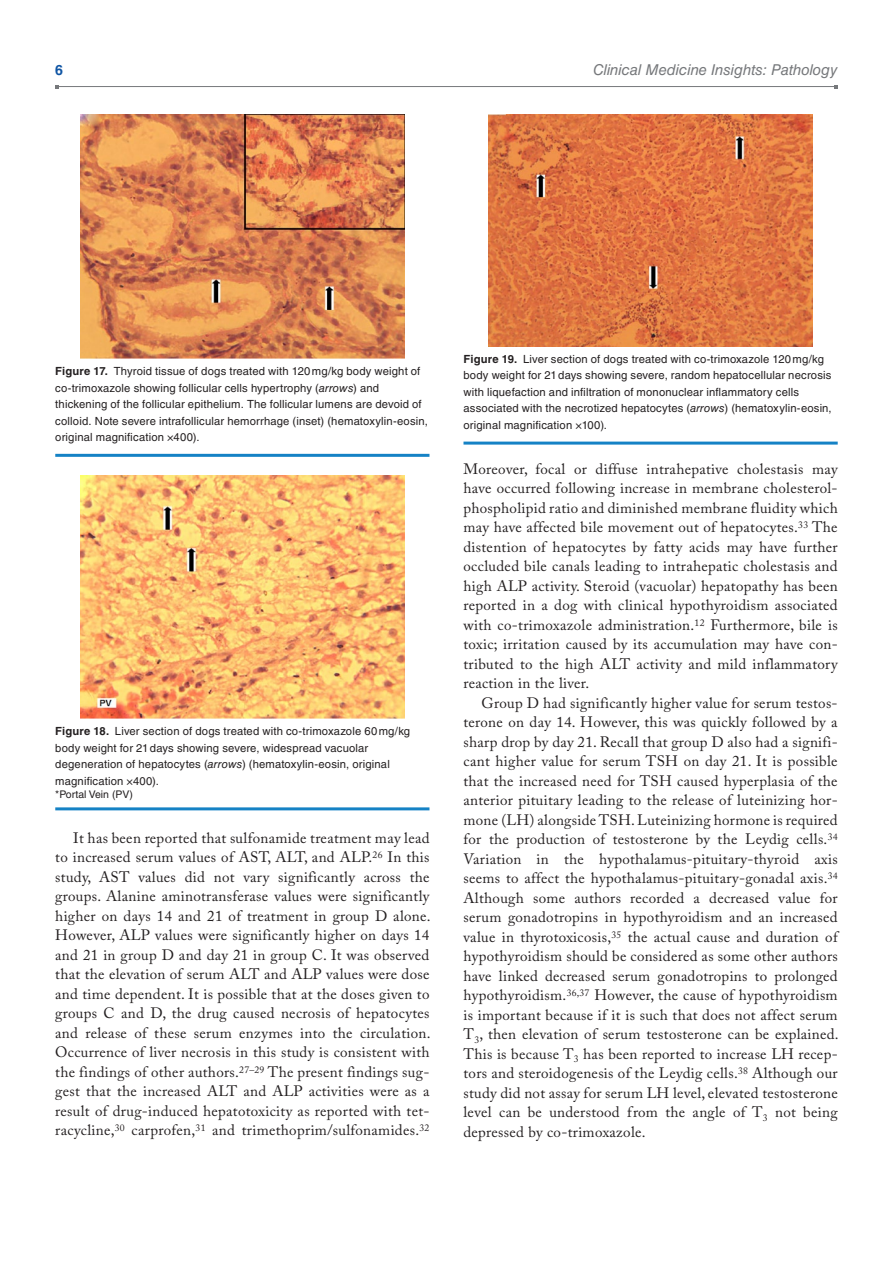
<style>
.page{position:relative;width:893px;height:1263px;background:#fff}
.page>*{position:absolute;margin:0;border:0;box-sizing:border-box;transform-origin:0 0}
.t1{font:15px/19.5px "Adobe Caslon Pro";letter-spacing:.02em;color:#231f20;text-align:justify}
.t2{font:italic 15px "Helvetica LT Std";letter-spacing:-.005em;color:#76787b}
.t3{font:700 14.25px "Helvetica LT Std";color:#1055a4}
.t4{font:11.25px/16.5px "Helvetica LT Std";letter-spacing:.015em;color:#231f20}
.t5{font:10.5px "Helvetica LT Std";color:#231f20}
.s1{font-weight:700}
.s2{font-style:italic}
</style>
<div class="page">
<hr style="left:57px;top:86px;width:779px;height:1px;background:#76787b">
<hr style="left:55px;top:454px;width:374px;height:3px;background:#1582c5">
<img style="left:80px;top:115px;width:324px;height:244px">
<hr style="left:55px;top:807px;width:374px;height:3px;background:#1582c5">
<img style="left:80px;top:475px;width:324px;height:244px">
<hr style="left:463px;top:442px;width:375px;height:3px;background:#1582c5">
<img style="left:489px;top:115px;width:324px;height:231px">
<p class="t3" style="left:55px;top:61px;width:9px">6</p>
<p class="t2" style="left:593px;top:61px;width:246px">Clinical Medicine Insights: Pathology</p>
<p class="t4" style="left:55px;top:363px;width:374px"><span class="s1">Figure 17.</span> Thyroid tissue of dogs treated with 120mg/kg body weight of co-trimoxazole showing follicular cells hypertrophy (<span class="s2">arrows</span>) and thickening of the follicular epithelium. The follicular lumens are devoid of colloid. Note severe intrafollicular hemorrhage (inset) (hematoxylin-eosin, original magnification ×400).</p>
<p class="t4" style="left:55px;top:723px;width:356px"><span class="s1">Figure 18.</span> Liver section of dogs treated with co-trimoxazole 60mg/kg body weight for 21days showing severe, widespread vacuolar degeneration of hepatocytes (<span class="s2">arrows</span>) (hematoxylin-eosin, original magnification ×400).</p>
<p class="t5" style="left:55px;top:788px;width:79px">*Portal Vein (PV)</p>
<p class="t1" style="left:55px;top:828px;width:377px;text-indent:18px">It has been reported that sulfonamide treatment may lead to increased serum values of AST, ALT, and ALP.<sup>26</sup> In this study, AST values did not vary significantly across the groups. Alanine aminotransferase values were significantly higher on days 14 and 21 of treatment in group D alone.<br>However, ALP values were significantly higher on days 14 and 21 in group D and day 21 in group C. It was observed that the elevation of serum ALT and ALP values were dose and time dependent. It is possible that at the doses given to groups C and D, the drug caused necrosis of hepatocytes and release of these serum enzymes into the circulation.<br>Occurrence of liver necrosis in this study is consistent with the findings of other authors.<sup>27–29</sup> The present findings sug&shy;gest that the increased ALT and ALP activities were as a result of drug-induced hepatotoxicity as reported with tet&shy;racycline,<sup>30</sup> carprofen,<sup>31</sup> and trimethoprim/sulfonamides.<sup>32</sup></p>
<p class="t4" style="left:463px;top:351px;width:370px"><span class="s1">Figure 19.</span> Liver section of dogs treated with co-trimoxazole 120mg/kg body weight for 21days showing severe, random hepatocellular necrosis with liquefaction and infiltration of mononuclear inflammatory cells associated with the necrotized hepatocytes (<span class="s2">arrows</span>) (hematoxylin-eosin, original magnification ×100).</p>
<p class="t1" style="left:463px;top:459px;width:376px">Moreover, focal or diffuse intrahepative cholestasis may have occurred following increase in membrane cholesterol&shy;phospholipid ratio and diminished membrane fluidity which may have affected bile movement out of hepatocytes.<sup>33</sup> The distention of hepatocytes by fatty acids may have further occluded bile canals leading to intrahepatic cholestasis and high ALP activity. Steroid (vacuolar) hepatopathy has been reported in a dog with clinical hypothyroidism associated with co-trimoxazole administration.<sup>12</sup> Furthermore, bile is toxic; irritation caused by its accumulation may have con&shy;tributed to the high ALT activity and mild inflammatory reaction in the liver.</p>
<p class="t1" style="left:463px;top:693px;width:377px;text-indent:18px">Group D had significantly higher value for serum testos&shy;terone on day 14. However, this was quickly followed by a sharp drop by day 21. Recall that group D also had a signifi&shy;cant higher value for serum TSH on day 21. It is possible that the increased need for TSH caused hyperplasia of the anterior pituitary leading to the release of luteinizing hor&shy;mone (LH) alongside TSH. Luteinizing hormone is required for the production of testosterone by the Leydig cells.<sup>34<br></sup>Variation in the hypothalamus-pituitary-thyroid axis seems to affect the hypothalamus-pituitary-gonadal axis.<sup>34<br></sup>Although some authors recorded a decreased value for serum gonadotropins in hypothyroidism and an increased value in thyrotoxicosis,<sup>35</sup> the actual cause and duration of hypothyroidism should be considered as some other authors have linked decreased serum gonadotropins to prolonged hypothyroidism.<sup>36,37</sup> However, the cause of hypothyroidism is important because if it is such that does not affect serum T<sub>3</sub>, then elevation of serum testosterone can be explained.<br>This is because T<sub>3</sub> has been reported to increase LH recep&shy;tors and steroidogenesis of the Leydig cells.<sup>38</sup> Although our study did not assay for serum LH level, elevated testosterone level can be understood from the angle of T<sub>3</sub> not being depressed by co-trimoxazole.</p>
</div>
